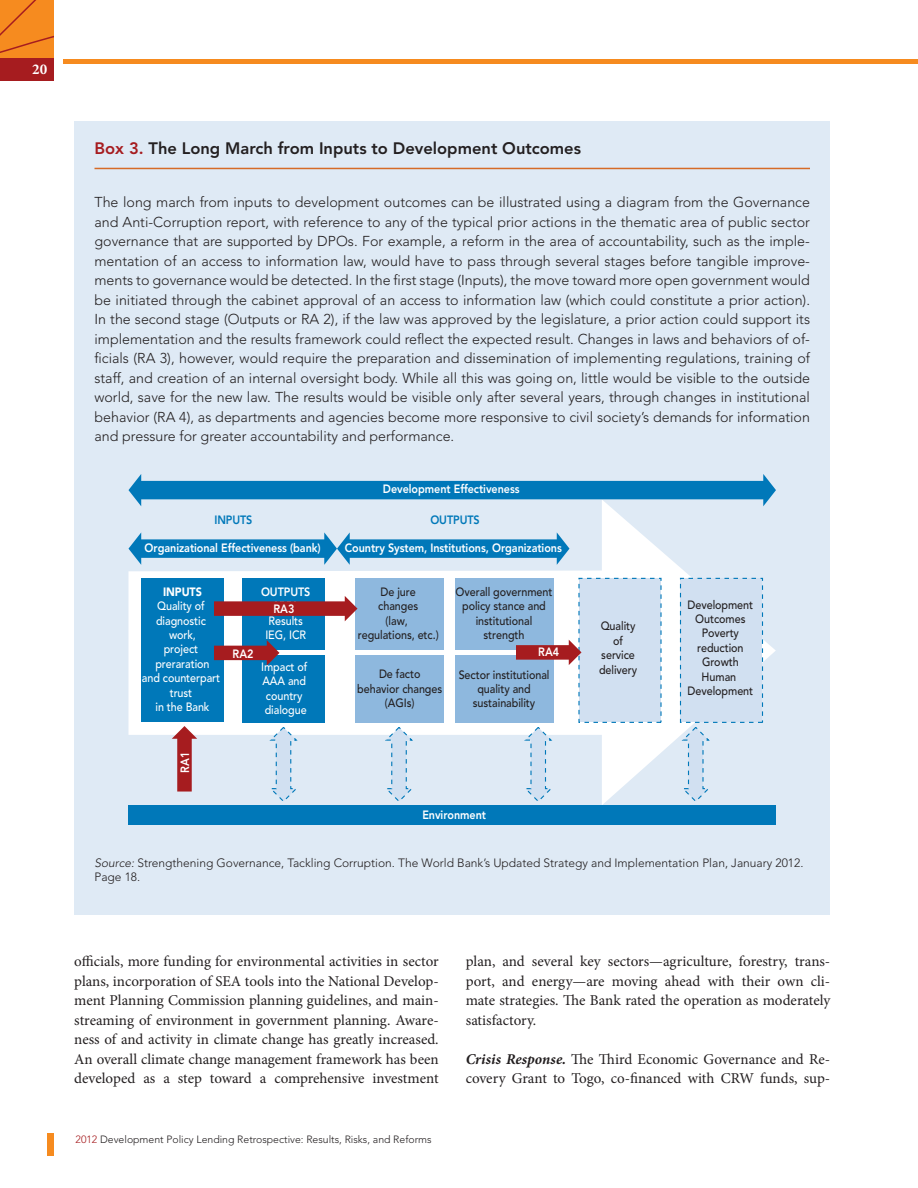
<style>
.page{position:relative;width:918px;height:1188px;background:#fff}
.page>*{position:absolute;margin:0;border:0;box-sizing:border-box;transform-origin:0 0}
.t1{font:800 16.5px "Avenir LT Std";color:#231f20}
.t2{font:15px/19.5px "Minion Pro";letter-spacing:-.005em;color:#231f20;text-align:justify}
.t3{font:700 15px "Minion Pro";color:#fff}
.t4{font:300 14.25px/19.5px "Avenir LT Std";color:#231f20;text-align:justify}
.t5{font:500 12px/14.4px "Avenir LT Std";letter-spacing:-.005em;color:#231f20;text-align:center;scale:.9 1}
.t6{font:800 12px "Avenir LT Std";letter-spacing:-.005em;color:#fff;scale:.9 1}
.t7{font:300 12px/14.4px "Avenir LT Std";color:#231f20}
.t8{font:500 12px/14.4px "Avenir LT Std";letter-spacing:-.005em;color:#fff;text-align:center;scale:.9 1}
.t9{font:800 12px "Avenir LT Std";letter-spacing:-.005em;color:#0078b9;scale:.9 1}
.t10{font:900 12px "Avenir LT Std";letter-spacing:-.005em;color:#fff;scale:.9 1}
.t11{font:300 10.5px "Avenir LT Std";color:#231f20}
.s1{color:#a61c1f}
.s2{font-style:italic}
.s3{font-weight:700;font-style:italic}
</style>
<div class="page">
<svg style="left:0;top:0;width:54px;height:58px;background:#f1851f"></svg>
<div style="left:0;top:58px;width:54px;height:23px;background:#a61c1f"></div>
<hr style="left:63px;top:60px;width:855px;height:4px;background:#f68b1f">
<div style="left:47px;top:1134px;width:7px;height:22px;background:#f68b1f"></div>
<div style="left:74px;top:122px;width:756px;height:793px;background:#dfeaf5"></div>
<hr style="left:94px;top:168px;width:716px;height:1px;background:#d66b27">
<svg style="left:128px;top:506px;width:648px;height:299px"></svg>
<div style="left:243px;top:578px;width:82px;height:72px;background:#0078b9"></div>
<div style="left:579px;top:578px;width:82px;height:144px;background:#d1e0f1"></div>
<div style="left:680px;top:578px;width:82px;height:144px;background:#d1e0f1"></div>
<div style="left:680px;top:578px;width:83px;height:145px;border:1px dashed #0078b9"></div>
<div style="left:355px;top:578px;width:89px;height:72px;background:#8eb8de"></div>
<div style="left:355px;top:655px;width:89px;height:67px;background:#8eb8de"></div>
<div style="left:455px;top:578px;width:98px;height:72px;background:#8eb8de"></div>
<div style="left:455px;top:655px;width:98px;height:67px;background:#8eb8de"></div>
<div style="left:141px;top:578px;width:82px;height:144px;background:#0078b9"></div>
<div style="left:243px;top:655px;width:82px;height:67px;background:#0078b9"></div>
<svg style="left:128px;top:474px;width:648px;height:32px"></svg>
<svg style="left:268px;top:726px;width:31px;height:77px"></svg>
<svg style="left:384px;top:726px;width:30px;height:77px"></svg>
<svg style="left:523px;top:726px;width:31px;height:77px"></svg>
<svg style="left:680px;top:726px;width:31px;height:77px"></svg>
<svg style="left:128px;top:532px;width:442px;height:33px"></svg>
<svg style="left:516px;top:640px;width:66px;height:25px"></svg>
<svg style="left:214px;top:640px;width:66px;height:26px"></svg>
<svg style="left:172px;top:726px;width:25px;height:66px"></svg>
<div style="left:128px;top:806px;width:648px;height:19px;background:#0078b9"></div>
<svg style="left:214px;top:596px;width:143px;height:25px"></svg>
<p class="t3" style="left:32px;top:58px;width:16px">20</p>
<p class="t1" style="left:94px;top:139px;width:488px"><span class="s1">Box 3.</span> The Long March from Inputs to Development Outcomes</p>
<p class="t4" style="left:94px;top:193px;width:717px">The long march from inputs to development outcomes can be illustrated using a diagram from the Governance and Anti-Corruption report, with reference to any of the typical prior actions in the thematic area of public sector governance that are supported by DPOs. For example, a reform in the area of accountability, such as the imple&shy;mentation of an access to information law, would have to pass through several stages before tangible improve&shy;ments to governance would be detected. In the first stage (Inputs), the move toward more open government would be initiated through the cabinet approval of an access to information law (which could constitute a prior action).<br>In the second stage (Outputs or RA 2), if the law was approved by the legislature, a prior action could support its implementation and the results framework could reflect the expected result. Changes in laws and behaviors of of&shy;ficials (RA 3), however, would require the preparation and dissemination of implementing regulations, training of staff, and creation of an internal oversight body. While all this was going on, little would be visible to the outside world, save for the new law. The results would be visible only after several years, through changes in institutional behavior (RA 4), as departments and agencies become more responsive to civil society’s demands for information and pressure for greater accountability and performance.</p>
<p class="t6" style="left:383px;top:482px;width:153px">Development Effectiveness</p>
<p class="t9" style="left:430px;top:513px;width:56px">OUTPUTS</p>
<p class="t9" style="left:214px;top:513px;width:44px">INPUTS</p>
<p class="t6" style="left:145px;top:541px;width:197px">Organizational Effectiveness (bank)</p>
<p class="t6" style="left:345px;top:541px;width:243px">Country System, Institutions, Organizations</p>
<p class="t10" style="left:163px;top:584px;width:45px">INPUTS</p>
<p class="t8" style="left:142px;top:599px;width:88px">Quality of diagnostic work,<br>project preraration<br>and counterpart trust<br>in the Bank</p>
<p class="t6" style="left:233px;top:647px;width:25px">RA2</p>
<p class="t6" style="left:261px;top:585px;width:56px">OUTPUTS</p>
<p class="t8" style="left:265px;top:599px;width:47px">XXX<br>Results<br>IEG, ICR</p>
<p class="t6" style="left:274px;top:601px;width:25px">RA3</p>
<p class="t8" style="left:261px;top:660px;width:53px;text-align:left">Impact of<br>AAA and country dialogue</p>
<p class="t6" style="left:178px;top:773px;width:25px;rotate:-90deg">RA1</p>
<p class="t5" style="left:358px;top:585px;width:91px">De jure<br>changes<br>(law, regulations, etc.)</p>
<p class="t5" style="left:456px;top:585px;width:109px">Overall government policy stance and institutional strength</p>
<p class="t5" style="left:459px;top:668px;width:102px">Sector institutional quality and sustainability</p>
<p class="t6" style="left:538px;top:645px;width:25px">RA4</p>
<p class="t5" style="left:357px;top:667px;width:96px">De facto behavior changes (AGIs)</p>
<p class="t6" style="left:422px;top:807px;width:72px">Environment</p>
<p class="t5" style="left:599px;top:619px;width:44px">Quality of service delivery</p>
<p class="t5" style="left:688px;top:598px;width:75px">Development<br>Outcomes<br>Poverty reduction<br>Growth<br>Human<br>Development</p>
<p class="t7" style="left:94px;top:855px;width:711px"><span class="s2">Source:</span> Strengthening Governance, Tackling Corruption. The World Bank’s Updated Strategy and Implementation Plan, January 2012.<br>Page 18.</p>
<p class="t2" style="left:74px;top:952px;width:366px">officials, more funding for environmental activities in sector plans, incorporation of SEA tools into the National Develop&shy;ment Planning Commission planning guidelines, and main&shy;streaming of environment in government planning. Aware&shy;ness of and activity in climate change has greatly increased.<br>An overall climate change management framework has been developed as a step toward a comprehensive investment</p>
<p class="t2" style="left:466px;top:952px;width:366px">plan, and several key sectors—agriculture, forestry, trans&shy;port, and energy—are moving ahead with their own cli&shy;mate strategies. The Bank rated the operation as moderately satisfactory.</p>
<p class="t2" style="left:466px;top:1049px;width:366px"><span class="s3">Crisis Response.</span> The Third Economic Governance and Re&shy;covery Grant to Togo, co-financed with CRW funds, sup-</p>
<p class="t11" style="left:76px;top:1133px;width:358px"><span class="s1">2012</span> Development Policy Lending Retrospective: Results, Risks, and Reforms</p>
</div>
